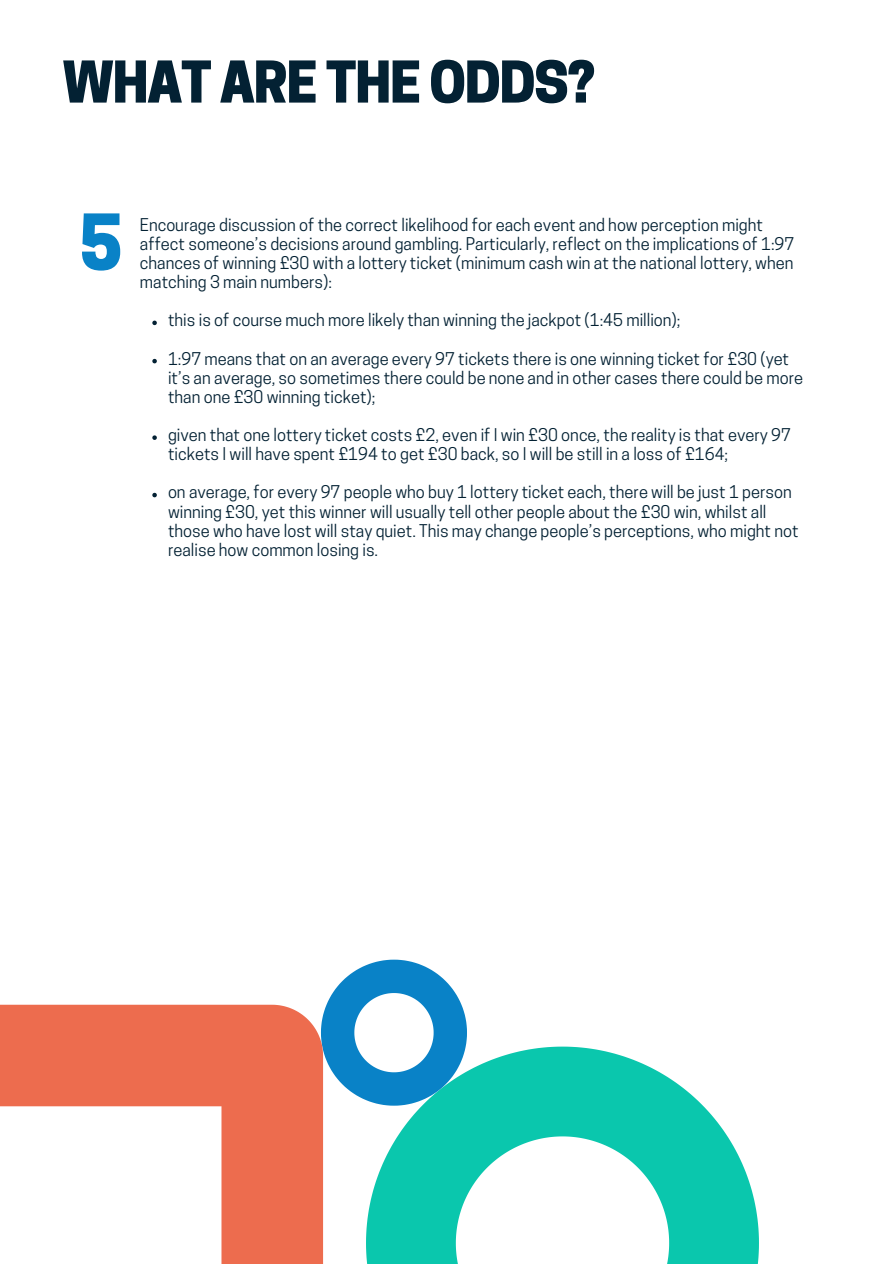
<style>
.page{position:relative;width:893px;height:1264px;background:#fff}
.page>*{position:absolute;margin:0;border:0;box-sizing:border-box;transform-origin:0 0}
.t1{font:800 72px "Cooper Hewitt";color:#0982c7}
.t2{font:800 54px "Cooper Hewitt";letter-spacing:-.025em;color:#032133}
.t3{font:16.5px/19.2px "Cooper Hewitt";color:#032133}
</style>
<div class="page">
<svg style="left:366px;top:1046px;width:392px;height:217px;fill:#0ac7ad"></svg>
<svg style="left:323px;top:959px;width:144px;height:146px"></svg>
<svg style="left:0;top:1004px;width:323px;height:259px;fill:#ed6c4e"></svg>
<svg style="left:152px;top:320px;width:5px;height:5px"></svg>
<svg style="left:152px;top:359px;width:5px;height:4px"></svg>
<svg style="left:152px;top:435px;width:5px;height:5px"></svg>
<svg style="left:152px;top:493px;width:5px;height:4px"></svg>
<h1 class="t2" style="left:62px;top:62px;width:534px">WHAT ARE THE ODDS?</h1>
<p class="t1" style="left:79px;top:215px;width:45px">5</p>
<h2 class="t3" style="left:140px;top:217px;width:656px">Encourage discussion of the correct likelihood for each event and how perception might affect someone’s decisions around gambling. Particularly, reflect on the implications of 1:97 chances of winning £30 with a lottery ticket (minimum cash win at the national lottery, when matching 3 main numbers):</h2>
<p class="t3" style="left:168px;top:312px;width:514px">this is of course much more likely than winning the jackpot (1:45 million);</p>
<p class="t3" style="left:168px;top:351px;width:636px">1:97 means that on an average every 97 tickets there is one winning ticket for £30 (yet it’s an average, so sometimes there could be none and in other cases there could be more than one £30 winning ticket);</p>
<p class="t3" style="left:168px;top:427px;width:624px">given that one lottery ticket costs £2, even if I win £30 once, the reality is that every 97 tickets I will have spent £194 to get £30 back, so I will be still in a loss of £164;</p>
<p class="t3" style="left:168px;top:484px;width:632px">on average, for every 97 people who buy 1 lottery ticket each, there will be just 1 person winning £30, yet this winner will usually tell other people about the £30 win, whilst all those who have lost will stay quiet. This may change people’s perceptions, who might not realise how common losing is.</p>
</div>
